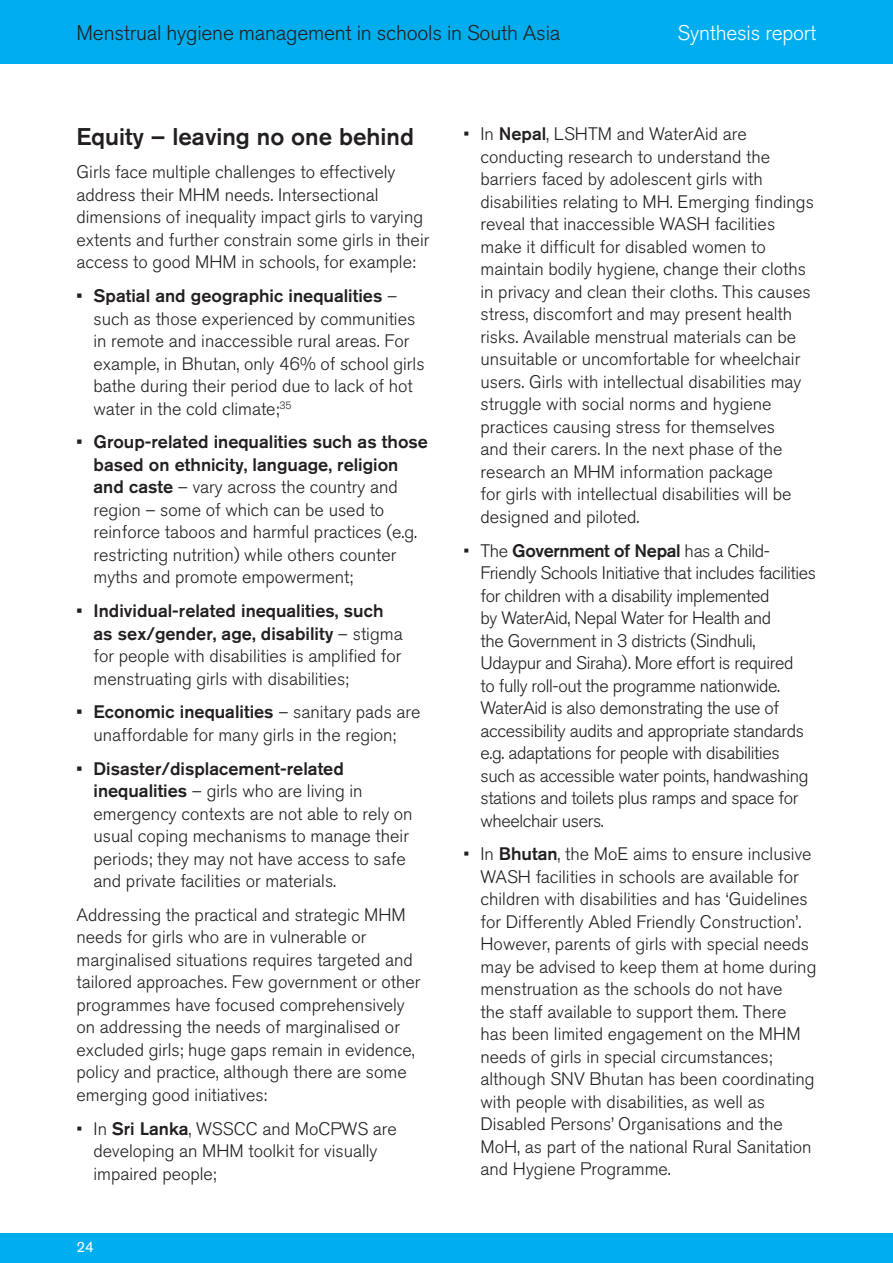
<style>
.page{position:relative;width:893px;height:1263px;background:#fff}
.page>*{position:absolute;margin:0;border:0;box-sizing:border-box;transform-origin:0 0}
.t1{font:500 24px "Akzidenz Grotesk BQ";color:#231f20}
.t2{font:300 21px "Akzidenz Grotesk BQ";letter-spacing:-.01em;color:#231f20}
.t3{font:300 21px "Akzidenz Grotesk BQ";letter-spacing:-.01em;color:#fff}
.t4{font:300 18px/22.5px "Akzidenz Grotesk BQ";color:#231f20}
.t5{font:300 18px/22.5px "Akzidenz Grotesk BQ";letter-spacing:-.02em;color:#231f20}
.t6{font:15px "Akzidenz Grotesk BQ";color:#fff}
.s1{font-weight:500}
</style>
<div class="page">
<div style="left:0;top:1233px;width:893px;height:30px;background:#00aeef"></div>
<div style="left:0;top:0;width:893px;height:64px;background:#00aeef"></div>
<p class="t2" style="left:77px;top:21px;width:485px">Menstrual hygiene management in schools in South Asia</p>
<p class="t3" style="left:678px;top:21px;width:140px">Synthesis report</p>
<h1 class="t1" style="left:77px;top:121px;width:339px">Equity – leaving no one behind</h1>
<p class="t4" style="left:77px;top:161px;width:354px">Girls face multiple challenges to effectively address their MHM needs. Intersectional dimensions of inequality impact girls to varying extents and further constrain some girls in their access to good MHM in schools, for example:</p>
<p class="t4" style="left:94px;top:285px;width:333px;text-indent:-17px"><span class="s1">• Spatial and geographic inequalities</span> – such as those experienced by communities in remote and inaccessible rural areas. For example, in Bhutan, only 46% of school girls bathe during their period due to lack of hot water in the cold climate;<sup>35</sup></p>
<p class="t4" style="left:94px;top:431px;width:336px;text-indent:-17px"><span class="s1">• Group-related inequalities such as those based on ethnicity, language, religion and caste</span> – vary across the country and region – some of which can be used to reinforce taboos and harmful practices (e.g. restricting nutrition) while others counter myths and promote empowerment;</p>
<p class="t4" style="left:94px;top:600px;width:311px;text-indent:-17px"><span class="s1">• Individual-related inequalities, such as sex/gender, age, disability</span> – stigma for people with disabilities is amplified for menstruating girls with disabilities;</p>
<p class="t4" style="left:77px;top:701px;width:346px;text-align:center"><span class="s1">• Economic inequalities</span> – sanitary pads are unaffordable for many girls in the region;</p>
<p class="t4" style="left:94px;top:757px;width:321px;text-indent:-17px"><span class="s1">• Disaster/displacement-related inequalities</span> – girls who are living in emergency contexts are not able to rely on usual coping mechanisms to manage their periods; they may not have access to safe and private facilities or materials.</p>
<p class="t4" style="left:77px;top:904px;width:345px">Addressing the practical and strategic MHM needs for girls who are in vulnerable or marginalised situations requires targeted and tailored approaches. Few government or other programmes have focused comprehensively on addressing the needs of marginalised or excluded girls; huge gaps remain in evidence, policy and practice, although there are some emerging good initiatives:</p>
<p class="t4" style="left:94px;top:1117px;width:305px;text-indent:-17px">• In <span class="s1">Sri Lanka</span>, WSSCC and MoCPWS are developing an MHM toolkit for visually impaired people;</p>
<p class="t6" style="left:77px;top:1238px;width:19px">24</p>
<p class="t4" style="left:480px;top:123px;width:335px;text-indent:-17px">• In <span class="s1">Nepal</span>, LSHTM and WaterAid are conducting research to understand the barriers faced by adolescent girls with disabilities relating to MH. Emerging findings reveal that inaccessible WASH facilities make it difficult for disabled women to maintain bodily hygiene, change their cloths in privacy and clean their cloths. This causes stress, discomfort and may present health risks. Available menstrual materials can be unsuitable or uncomfortable for wheelchair users. Girls with intellectual disabilities may struggle with social norms and hygiene practices causing stress for themselves<br>and their carers. In the next phase of the research an MHM information package<br>for girls with intellectual disabilities will be designed and piloted.</p>
<p class="t5" style="left:480px;top:539px;width:337px;text-indent:-17px">• The <span class="s1">Government of Nepal</span> has a Child-Friendly Schools Initiative that includes facilities for children with a disability implemented<br>by WaterAid, Nepal Water for Health and<br>the Government in 3 districts (Sindhuli, Udaypur and Siraha). More effort is required<br>to fully roll-out the programme nationwide.<br>WaterAid is also demonstrating the use of accessibility audits and appropriate standards e.g. adaptations for people with disabilities such as accessible water points, handwashing stations and toilets plus ramps and space for wheelchair users.</p>
<p class="t4" style="left:480px;top:843px;width:337px;text-indent:-17px">• In <span class="s1">Bhutan</span>, the MoE aims to ensure inclusive WASH facilities in schools are available for children with disabilities and has ‘Guidelines for Differently Abled Friendly Construction’.<br>However, parents of girls with special needs may be advised to keep them at home during menstruation as the schools do not have<br>the staff available to support them. There has been limited engagement on the MHM needs of girls in special circumstances; although SNV Bhutan has been coordinating with people with disabilities, as well as Disabled Persons’ Organisations and the MoH, as part of the national Rural Sanitation and Hygiene Programme.</p>
</div>
